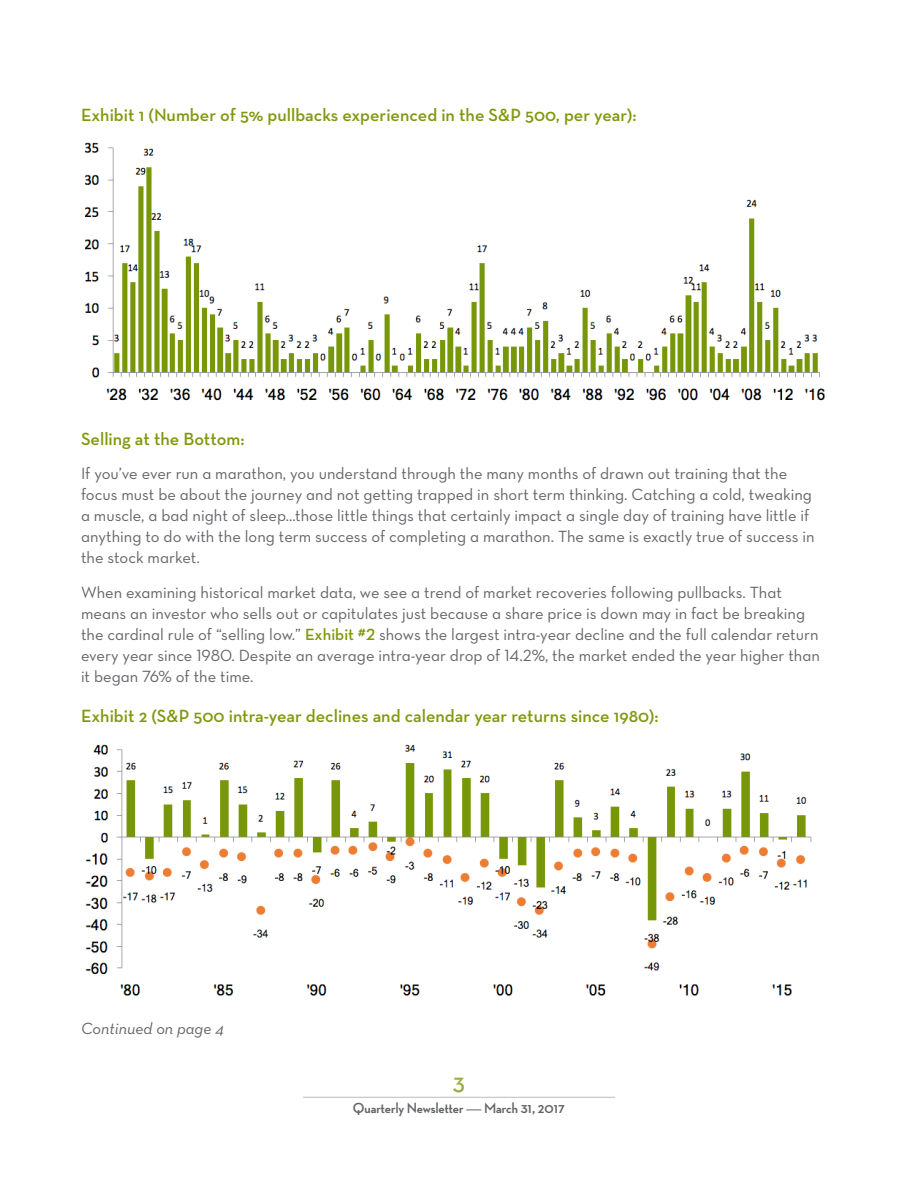
<style>
.page{position:relative;width:918px;height:1188px;background:#fff}
.page>*{position:absolute;margin:0;border:0;box-sizing:border-box;transform-origin:0 0}
.t1{font:600 24px "Neutra Text";color:#9dac49}
.Body_copy_grey{font:600 18px "Neutra Text";color:#81980d}
.Body_copy_grey-2{font:16.5px/21px "Neutra Text Book Alt";color:#64656a}
.Body_copy_grey-3{font:italic 16.5px "Neutra Text";color:#64656a}
.t2{font:700 15px "Neutra Disp";color:#64656a}
.s1{font-family:"Neutra Text Demi Alt";color:#81980d}
.s2{font-family:"Adobe Garamond";font-weight:600;font-style:italic}
</style>
<div class="page">
<hr style="left:303px;top:1097px;width:312px;height:1px;background:#c4c2c5">
<img style="left:84px;top:142px;width:741px;height:259px">
<img style="left:85px;top:744px;width:727px;height:252px">
<p class="Body_copy_grey" style="left:81px;top:103px;width:557px">Exhibit 1 (Number of 5% pullbacks experienced in the S&amp;P 500, per year):</p>
<p class="Body_copy_grey" style="left:81px;top:427px;width:165px">Selling at the Bottom:</p>
<p class="Body_copy_grey-2" style="left:81px;top:463px;width:735px">If you’ve ever run a marathon, you understand through the many months of drawn out training that the focus must be about the journey and not getting trapped in short term thinking. Catching a cold, tweaking a muscle, a bad night of sleep...those little things that certainly impact a single day of training have little if anything to do with the long term success of completing a marathon. The same is exactly true of success in the stock market.</p>
<p class="Body_copy_grey-2" style="left:81px;top:581px;width:740px">When examining historical market data, we see a trend of market recoveries following pullbacks. That means an investor who sells out or capitulates just because a share price is down may in fact be breaking the cardinal rule of “selling low.” <span class="s1">Exhibit #2</span> shows the largest intra-year decline and the full calendar return every year since 1980. Despite an average intra-year drop of 14.2%, the market ended the year higher than it began 76% of the time.</p>
<p class="Body_copy_grey" style="left:81px;top:705px;width:579px">Exhibit 2 (S&amp;P 500 intra-year declines and calendar year returns since 1980):</p>
<p class="Body_copy_grey-3" style="left:81px;top:1018px;width:145px">Continued on page 4</p>
<h1 class="t1" style="left:453px;top:1067px;width:14px">3</h1>
<p class="t2" style="left:353px;top:1100px;width:214px">Quarterly Newsletter <span class="s2">—</span> March 31, 2017</p>
</div>
